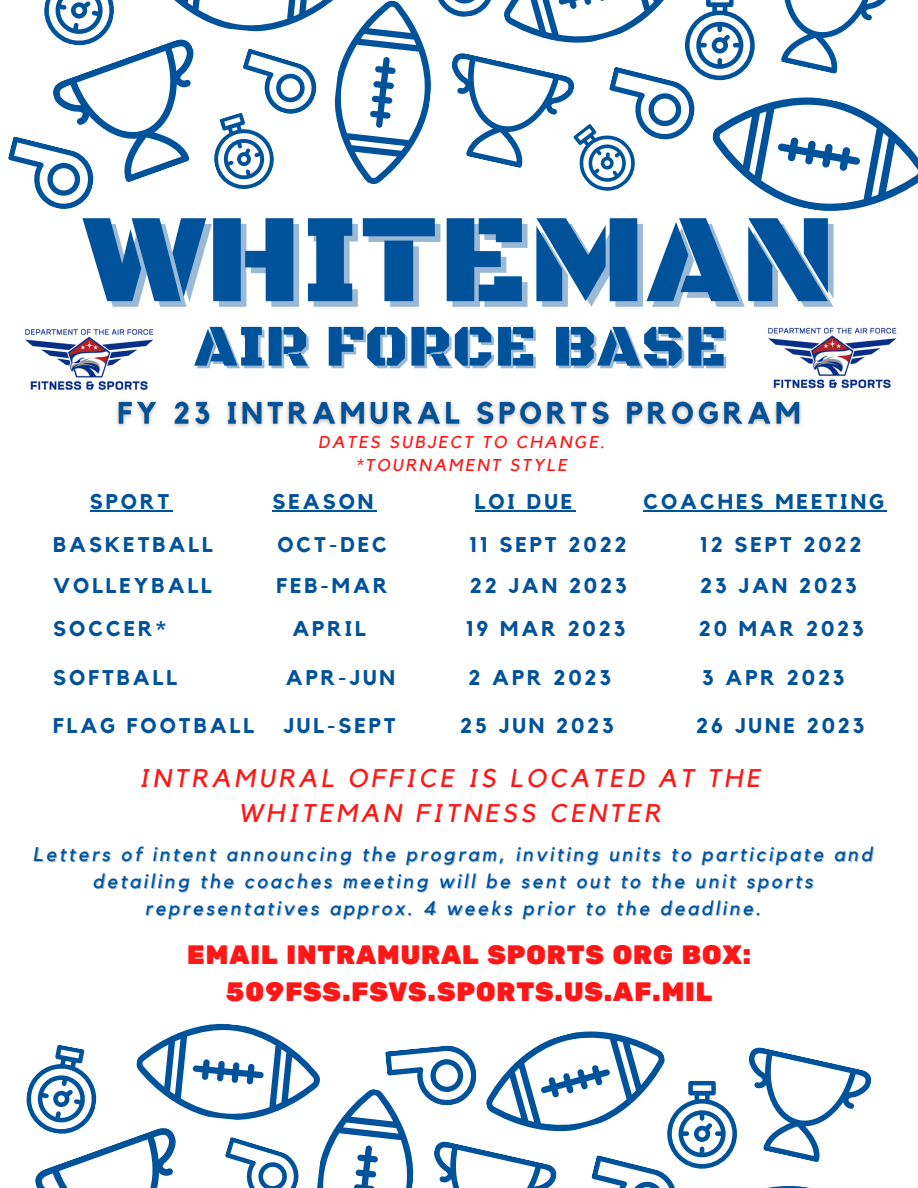
<style>
.page{position:relative;width:918px;height:1188px;background:#fff}
.page>*{position:absolute;margin:0;border:0;box-sizing:border-box;transform-origin:0 0}
.t1{font:128.1px "Black Ops One";letter-spacing:.01em;color:#00529b}
.t2{font:59.85px "Black Ops One";letter-spacing:.01em;color:#00529b}
.t3{font:26.55px/36.9px "Rubik One";letter-spacing:.01em;color:#ff1616;text-align:center}
.t4{font:italic 25.5px/34.8px "Kollektif";letter-spacing:.14em;color:#ff1616;text-align:center}
.t5{font:700 21.15px "Kollektif";letter-spacing:.14em;color:#00529b}
.t6{font:italic 19.8px/27.2px "Kollektif";letter-spacing:.14em;color:#00529b;text-align:center}
.t7{font:italic 17.1px/23.7px "Kollektif";letter-spacing:.14em;color:#ff1616;text-align:center}
</style>
<div class="page">
<svg style="left:8px;top:0;width:910px;height:211px"></svg>
<svg style="left:26px;top:1023px;width:846px;height:165px"></svg>
<img style="left:768px;top:327px;width:129px;height:62px">
<img style="left:25px;top:329px;width:129px;height:61px">
<img style="left:116px;top:400px;width:686px;height:28px">
<hr style="left:90px;top:510px;width:82px;height:1px;background:#00529b">
<hr style="left:272px;top:510px;width:104px;height:1px;background:#00529b">
<hr style="left:475px;top:510px;width:100px;height:1px;background:#00529b">
<hr style="left:643px;top:510px;width:244px;height:1px;background:#00529b">
<h1 class="t1" style="left:84px;top:184px;width:753px">WHITEMAN</h1>
<h2 class="t2" style="left:194px;top:311px;width:534px">AIR FORCE BASE</h2>
<p class="t7" style="left:318px;top:431px;width:288px">DATES SUBJECT TO CHANGE. *TOURNAMENT STYLE</p>
<p class="t5" style="left:90px;top:492px;width:81px">SPORT</p>
<p class="t5" style="left:272px;top:492px;width:103px">SEASON</p>
<p class="t5" style="left:475px;top:492px;width:99px">LOI DUE</p>
<p class="t5" style="left:643px;top:492px;width:242px">COACHES MEETING</p>
<p class="t5" style="left:53px;top:535px;width:161px">BASKETBALL</p>
<p class="t5" style="left:277px;top:535px;width:111px">OCT-DEC</p>
<p class="t5" style="left:469px;top:535px;width:159px">11 SEPT 2022</p>
<p class="t5" style="left:700px;top:535px;width:163px">12 SEPT 2022</p>
<p class="t5" style="left:53px;top:576px;width:160px">VOLLEYBALL</p>
<p class="t5" style="left:276px;top:576px;width:113px">FEB-MAR</p>
<p class="t5" style="left:470px;top:576px;width:158px">22 JAN 2023</p>
<p class="t5" style="left:700px;top:576px;width:158px">23 JAN 2023</p>
<p class="t5" style="left:53px;top:619px;width:114px">SOCCER*</p>
<p class="t5" style="left:292px;top:619px;width:75px">APRIL</p>
<p class="t5" style="left:466px;top:619px;width:161px">19 MAR 2023</p>
<p class="t5" style="left:699px;top:619px;width:167px">20 MAR 2023</p>
<p class="t5" style="left:53px;top:668px;width:125px">SOFTBALL</p>
<p class="t5" style="left:286px;top:668px;width:111px">APR-JUN</p>
<p class="t5" style="left:468px;top:668px;width:144px">2 APR 2023</p>
<p class="t5" style="left:702px;top:668px;width:144px">3 APR 2023</p>
<p class="t5" style="left:53px;top:716px;width:202px">FLAG FOOTBALL</p>
<p class="t5" style="left:283px;top:716px;width:114px">JUL-SEPT</p>
<p class="t5" style="left:460px;top:716px;width:155px">25 JUN 2023</p>
<p class="t5" style="left:696px;top:716px;width:170px">26 JUNE 2023</p>
<p class="t4" style="left:139px;top:762px;width:623px">INTRAMURAL OFFICE IS LOCATED AT THE<br>WHITEMAN FITNESS CENTER</p>
<p class="t6" style="left:33px;top:841px;width:841px">Letters of intent announcing the program, inviting units to participate and detailing the coaches meeting will be sent out to the unit sports representatives approx. 4 weeks prior to the deadline.</p>
<p class="t3" style="left:187px;top:937px;width:565px">EMAIL INTRAMURAL SPORTS ORG BOX:<br>509FSS.FSVS.SPORTS.US.AF.MIL</p>
</div>
